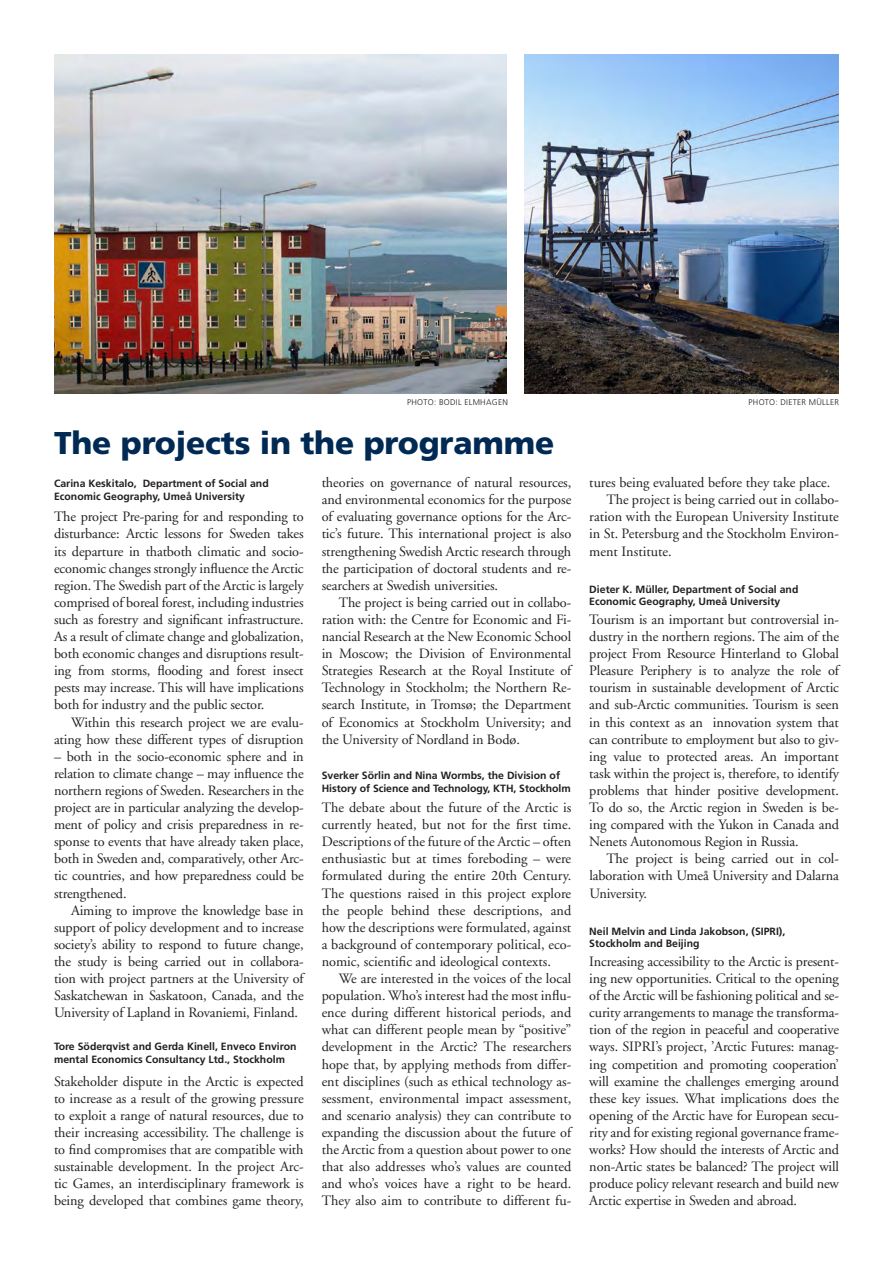
<style>
.page{position:relative;width:893px;height:1263px;background:#fff}
.page>*{position:absolute;margin:0;border:0;box-sizing:border-box;transform-origin:0 0}
.t1{font:900 31.5px "Frutiger";letter-spacing:-.005em;color:#002954}
.t2{font:14.25px/17.1px "Adobe Garamond";letter-spacing:-.01em;color:#231f20;text-align:justify}
.t3{font:700 10.5px/12.6px "Frutiger";color:#231f20}
.t4{font:300 8.25px "Frutiger";letter-spacing:.03em;color:#231f20}
</style>
<div class="page">
<img style="left:54px;top:54px;width:452px;height:339px">
<img style="left:525px;top:54px;width:314px;height:339px">
<p class="t4" style="left:407px;top:398px;width:102px">PHOTO: BODIL ELMHAGEN</p>
<p class="t4" style="left:748px;top:398px;width:92px">PHOTO: DIETER MÜLLER</p>
<p class="t1" style="left:54px;top:424px;width:502px">The projects in the programme</p>
<p class="t3" style="left:54px;top:477px;width:216px">Carina Keskitalo, Department of Social and<br>Economic Geography, Umeå University</p>
<p class="t2" style="left:54px;top:509px;width:251px">The project Pre-paring for and responding to disturbance: Arctic lessons for Sweden takes its departure in thatboth climatic and socio&shy;economic changes strongly influence the Arctic region. The Swedish part of the Arctic is largely comprised of boreal forest, including industries such as forestry and significant infrastructure.<br>As a result of climate change and globalization, both economic changes and disruptions result&shy;ing from storms, flooding and forest insect pests may increase. This will have implications both for industry and the public sector.</p>
<p class="t2" style="left:54px;top:714px;width:251px;text-align:right">Within this research project we are evalu&shy;ating how these different types of disruption</p>
<p class="t2" style="left:54px;top:748px;width:251px">– both in the socio-economic sphere and in relation to climate change – may influence the northern regions of Sweden. Researchers in the project are in particular analyzing the develop&shy;ment of policy and crisis preparedness in re&shy;sponse to events that have already taken place, both in Sweden and, comparatively, other Arc&shy;tic countries, and how preparedness could be strengthened.</p>
<p class="t2" style="left:54px;top:902px;width:251px;text-indent:17px">Aiming to improve the knowledge base in support of policy development and to increase society’s ability to respond to future change, the study is being carried out in collabora&shy;tion with project partners at the University of Saskatchewan in Saskatoon, Canada, and the University of Lapland in Rovaniemi, Finland.</p>
<p class="t3" style="left:54px;top:1040px;width:244px">Tore Söderqvist and Gerda Kinell, Enveco Environ</p>
<p class="t3" style="left:54px;top:1053px;width:233px">mental Economics Consultancy Ltd., Stockholm</p>
<p class="t2" style="left:54px;top:1073px;width:251px">Stakeholder dispute in the Arctic is expected to increase as a result of the growing pressure to exploit a range of natural resources, due to their increasing accessibility. The challenge is to find compromises that are compatible with sustainable development. In the project Arc&shy;tic Games, an interdisciplinary framework is being developed that combines game theory,</p>
<p class="t2" style="left:322px;top:474px;width:251px">theories on governance of natural resources, and environmental economics for the purpose of evaluating governance options for the Arc&shy;tic’s future. This international project is also strengthening Swedish Arctic research through the participation of doctoral students and re&shy;searchers at Swedish universities.</p>
<p class="t2" style="left:322px;top:594px;width:251px;text-indent:17px">The project is being carried out in collabo&shy;ration with: the Centre for Economic and Fi&shy;nancial Research at the New Economic School in Moscow; the Division of Environmental Strategies Research at the Royal Institute of Technology in Stockholm; the Northern Re&shy;search Institute, in Tromsø; the Department of Economics at Stockholm University; and the University of Nordland in Bodø.</p>
<p class="t3" style="left:322px;top:769px;width:251px">Sverker Sörlin and Nina Wormbs, the Division of<br>History of Science and Technology, KTH, Stockholm</p>
<p class="t2" style="left:322px;top:799px;width:251px">The debate about the future of the Arctic is currently heated, but not for the first time.<br>Descriptions of the future of the Arctic – often enthusiastic but at times foreboding – were formulated during the entire 20th Century.<br>The questions raised in this project explore the people behind these descriptions, and how the descriptions were formulated, against a background of contemporary political, eco&shy;nomic, scientific and ideological contexts.</p>
<p class="t2" style="left:322px;top:970px;width:251px;text-indent:17px">We are interested in the voices of the local population. Who’s interest had the most influ&shy;ence during different historical periods, and what can different people mean by “positive” development in the Arctic? The researchers hope that, by applying methods from differ&shy;ent disciplines (such as ethical technology as&shy;sessment, environmental impact assessment, and scenario analysis) they can contribute to expanding the discussion about the future of the Arctic from a question about power to one that also addresses who’s values are counted and who’s voices have a right to be heard.<br>They also aim to contribute to different fu-</p>
<p class="t2" style="left:589px;top:474px;width:243px">tures being evaluated before they take place.</p>
<p class="t2" style="left:589px;top:491px;width:251px;text-indent:17px">The project is being carried out in collabo&shy;ration with the European University Institute in St. Petersburg and the Stockholm Environ&shy;ment Institute.</p>
<p class="t3" style="left:589px;top:583px;width:211px">Dieter K. Müller, Department of Social and<br>Economic Geography, Umeå University</p>
<p class="t2" style="left:589px;top:611px;width:251px">Tourism is an important but controversial in&shy;dustry in the northern regions. The aim of the project From Resource Hinterland to Global Pleasure Periphery is to analyze the role of tourism in sustainable development of Arctic and sub-Arctic communities. Tourism is seen in this context as an innovation system that can contribute to employment but also to giv&shy;ing value to protected areas. An important task within the project is, therefore, to identify problems that hinder positive development.<br>To do so, the Arctic region in Sweden is be&shy;ing compared with the Yukon in Canada and Nenets Autonomous Region in Russia.</p>
<p class="t2" style="left:589px;top:851px;width:251px;text-indent:17px">The project is being carried out in col&shy;laboration with Umeå University and Dalarna University.</p>
<p class="t3" style="left:589px;top:925px;width:198px">Neil Melvin and Linda Jakobson, (SIPRI),<br>Stockholm and Beijing</p>
<p class="t2" style="left:589px;top:953px;width:251px">Increasing accessibility to the Arctic is present&shy;ing new opportunities. Critical to the opening of the Arctic will be fashioning political and se&shy;curity arrangements to manage the transforma&shy;tion of the region in peaceful and cooperative ways. SIPRI’s project, ’Arctic Futures: manag&shy;ing competition and promoting cooperation’ will examine the challenges emerging around these key issues. What implications does the opening of the Arctic have for European secu&shy;rity and for existing regional governance frame&shy;works? How should the interests of Arctic and non-Artic states be balanced? The project will produce policy relevant research and build new Arctic expertise in Sweden and abroad.</p>
</div>
